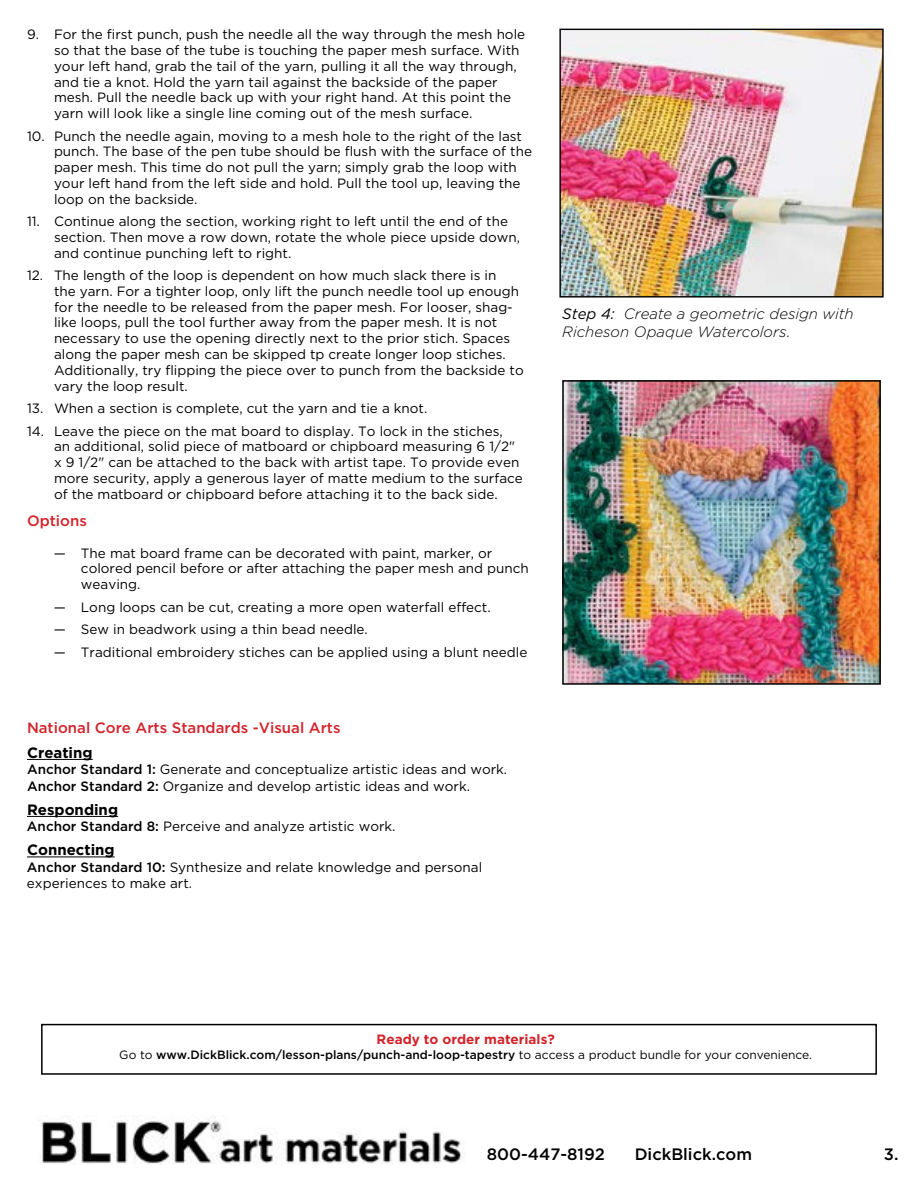
<style>
.page{position:relative;width:918px;height:1188px;background:#fff}
.page>*{position:absolute;margin:0;border:0;box-sizing:border-box;transform-origin:0 0}
.t1{font:500 16.5px "Gotham";color:#000}
.t2{font:italic 300 15px/18px "Gotham";color:#000}
.t3{font:500 15px "Gotham";color:#d2232a}
.t4{font:700 15px "Gotham";color:#000}
.t5{font:13.5px/15.8px "Gotham";color:#000}
.t6{font:700 13.5px "Gotham";color:#d2232a}
.t7{font:500 12px "Gotham";color:#000}
.s1{font-weight:500}
.s2{font-weight:400}
</style>
<div class="page">
<hr style="left:27px;top:759px;width:66px;height:1px;background:#000">
<hr style="left:27px;top:816px;width:91px;height:1px;background:#000">
<hr style="left:27px;top:857px;width:88px;height:1px;background:#000">
<img style="left:39px;top:1117px;width:423px;height:47px">
<img style="left:565px;top:383px;width:313px;height:299px">
<div style="left:562px;top:380px;width:319px;height:305px;border:2px solid #000"></div>
<img style="left:561px;top:31px;width:321px;height:265px">
<div style="left:559px;top:29px;width:325px;height:269px;border:1px solid #000"></div>
<div style="left:41px;top:1024px;width:836px;height:51px;border:2px solid #000"></div>
<p class="t5" style="left:54px;top:26px;width:473px;text-indent:-27px">9. For the first punch, push the needle all the way through the mesh hole so that the base of the tube is touching the paper mesh surface. With your left hand, grab the tail of the yarn, pulling it all the way through, and tie a knot. Hold the yarn tail against the backside of the paper mesh. Pull the needle back up with your right hand. At this point the yarn will look like a single line coming out of the mesh surface.</p>
<p class="t5" style="left:54px;top:128px;width:480px;text-indent:-27px">10. Punch the needle again, moving to a mesh hole to the right of the last punch. The base of the pen tube should be flush with the surface of the paper mesh. This time do not pull the yarn; simply grab the loop with your left hand from the left side and hold. Pull the tool up, leaving the loop on the backside.</p>
<p class="t5" style="left:54px;top:213px;width:468px;text-indent:-27px">11. Continue along the section, working right to left until the end of the section. Then move a row down, rotate the whole piece upside down, and continue punching left to right.</p>
<p class="t5" style="left:54px;top:267px;width:471px;text-indent:-27px">12. The length of the loop is dependent on how much slack there is in<br>the yarn. For a tighter loop, only lift the punch needle tool up enough for the needle to be released from the paper mesh. For looser, shag&shy;like loops, pull the tool further away from the paper mesh. It is not necessary to use the opening directly next to the prior stich. Spaces along the paper mesh can be skipped tp create longer loop stiches.<br>Additionally, try flipping the piece over to punch from the backside to vary the loop result.</p>
<p class="t5" style="left:27px;top:400px;width:402px">13. When a section is complete, cut the yarn and tie a knot.</p>
<p class="t5" style="left:54px;top:423px;width:470px;text-indent:-27px">14. Leave the piece on the mat board to display. To lock in the stiches,<br>an additional, solid piece of matboard or chipboard measuring 6 1/2" x 9 1/2" can be attached to the back with artist tape. To provide even more security, apply a generous layer of matte medium to the surface of the matboard or chipboard before attaching it to the back side.</p>
<p class="t3" style="left:27px;top:511px;width:61px">Options</p>
<p class="t5" style="left:81px;top:545px;width:449px;text-indent:-27px">— The mat board frame can be decorated with paint, marker, or colored pencil before or after attaching the paper mesh and punch weaving.</p>
<p class="t5" style="left:54px;top:599px;width:438px">— Long loops can be cut, creating a more open waterfall effect.</p>
<p class="t5" style="left:54px;top:621px;width:315px">— Sew in beadwork using a thin bead needle.</p>
<p class="t5" style="left:54px;top:644px;width:475px">— Traditional embroidery stiches can be applied using a blunt needle</p>
<p class="t3" style="left:27px;top:718px;width:315px">National Core Arts Standards -Visual Arts</p>
<p class="t4" style="left:27px;top:743px;width:67px">Creating</p>
<p class="t5" style="left:27px;top:761px;width:482px;line-height:16.5px"><span class="s1">Anchor Standard 1:</span> Generate and conceptualize artistic ideas and work.<br><span class="s1">Anchor Standard 2:</span> Organize and develop artistic ideas and work.</p>
<p class="t4" style="left:27px;top:800px;width:93px">Responding</p>
<p class="t5" style="left:27px;top:818px;width:370px"><span class="s1">Anchor Standard 8:</span> Perceive and analyze artistic work.</p>
<p class="t4" style="left:27px;top:840px;width:89px">Connecting</p>
<p class="t5" style="left:27px;top:859px;width:457px;line-height:16.5px"><span class="s1">Anchor Standard 10:</span> Synthesize and relate knowledge and personal experiences to make art.</p>
<p class="t2" style="left:562px;top:304px;width:293px"><span class="s2">Step 4:</span> Create a geometric design with<br>Richeson Opaque Watercolors.</p>
<p class="t6" style="left:377px;top:1030px;width:180px">Ready to order materials?</p>
<p class="t7" style="left:119px;top:1047px;width:694px"><span class="s2">Go to</span> www.DickBlick.com/lesson-plans/punch-and-loop-tapestry <span class="s2">to access a product bundle for your convenience.</span></p>
<p class="t1" style="left:487px;top:1144px;width:120px">800-447-8192</p>
<p class="t1" style="left:635px;top:1144px;width:119px">DickBlick.com</p>
<p class="t1" style="left:884px;top:1144px;width:16px">3.</p>
</div>
